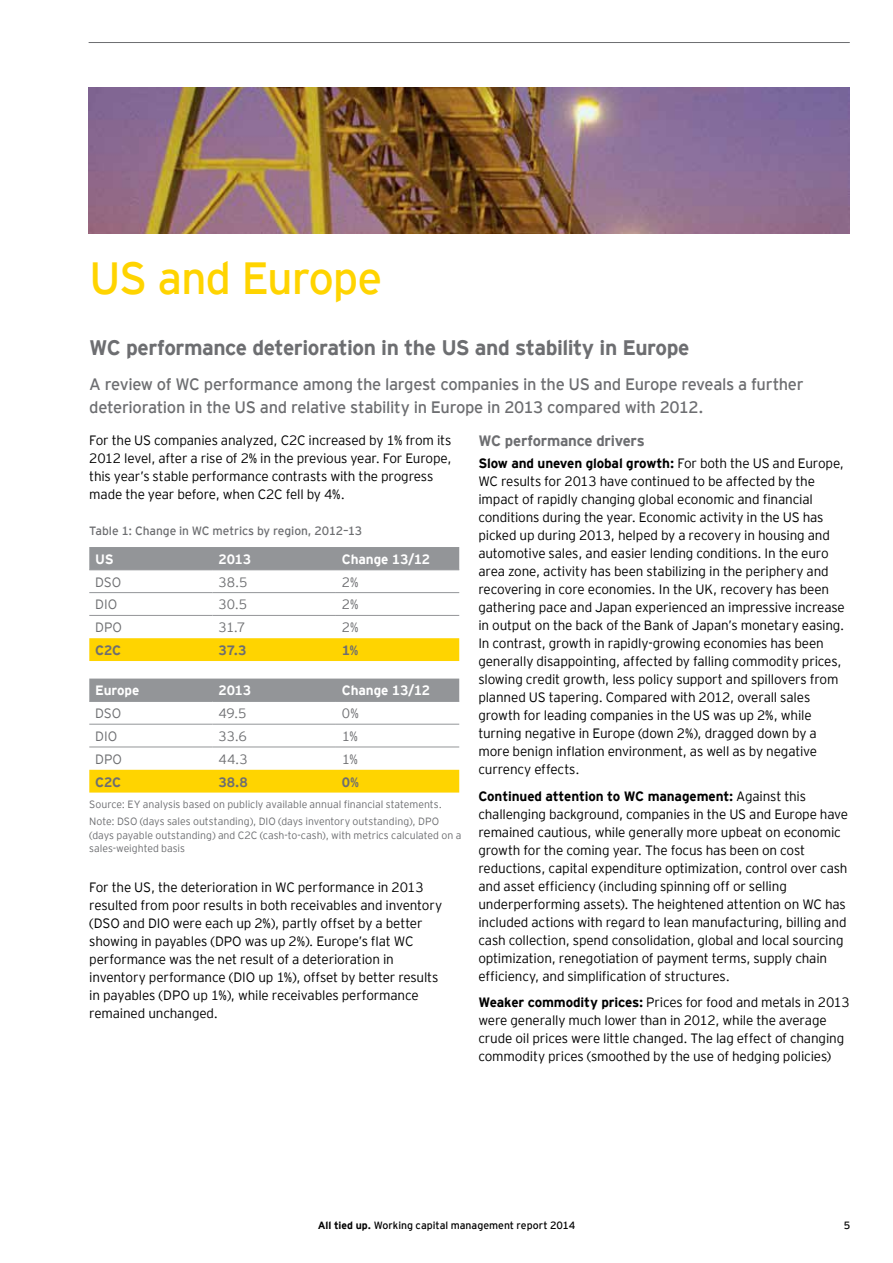
<style>
.page{position:relative;width:893px;height:1263px;background:#fff}
.page>*{position:absolute;margin:0;border:0;box-sizing:border-box;transform-origin:0 0}
.t1{font:45px "EY Interstate";letter-spacing:-.03em;color:#ffd400}
.t2{font:700 21px "EY Interstate";letter-spacing:-.025em;color:#6d6e71}
.t3{font:16.5px/22.5px "EY Interstate";letter-spacing:-.02em;color:#6d6e71}
.t4{font:700 15px "EY Interstate";letter-spacing:-.015em;color:#6d6e71}
.t5{font:300 13.5px/18px "EY Interstate";letter-spacing:-.015em;color:#000}
.t6{font:300 13.5px "EY Interstate";letter-spacing:-.01em;color:#6d6e71}
.t7{font:700 13.5px "EY Interstate";letter-spacing:-.01em;color:#fff}
.t8{font:700 13.5px "EY Interstate";letter-spacing:-.02em;color:#6d6e71}
.t9{font:12px "EY Interstate";letter-spacing:-.005em;color:#6d6e71}
.t10{font:300 10.5px/17.7px "EY Interstate";color:#6d6e71}
.t11{font:10.5px "EY Interstate";color:#000}
.s1{font-weight:700}
</style>
<div class="page">
<img style="left:89px;top:87px;width:761px;height:147px">
<hr style="left:89px;top:42px;width:761px;height:1px;background:#6d6e71">
<div style="left:89px;top:547px;width:370px;height:22px;background:#939598"></div>
<div style="left:89px;top:638px;width:370px;height:23px;background:#ffd400"></div>
<hr style="left:89px;top:569px;width:124px;height:1px;background:#939598">
<hr style="left:213px;top:569px;width:123px;height:1px;background:#939598">
<hr style="left:336px;top:569px;width:123px;height:1px;background:#939598">
<hr style="left:89px;top:592px;width:124px;height:1px;background:#939598">
<hr style="left:213px;top:592px;width:123px;height:1px;background:#939598">
<hr style="left:336px;top:592px;width:123px;height:1px;background:#939598">
<hr style="left:89px;top:615px;width:124px;height:1px;background:#939598">
<hr style="left:213px;top:615px;width:123px;height:1px;background:#939598">
<hr style="left:336px;top:615px;width:123px;height:1px;background:#939598">
<div style="left:89px;top:678px;width:370px;height:23px;background:#939598"></div>
<div style="left:89px;top:770px;width:370px;height:22px;background:#ffd400"></div>
<hr style="left:89px;top:701px;width:124px;height:1px;background:#939598">
<hr style="left:213px;top:701px;width:123px;height:1px;background:#939598">
<hr style="left:336px;top:701px;width:123px;height:1px;background:#939598">
<hr style="left:89px;top:724px;width:124px;height:1px;background:#939598">
<hr style="left:213px;top:724px;width:123px;height:1px;background:#939598">
<hr style="left:336px;top:724px;width:123px;height:1px;background:#939598">
<hr style="left:89px;top:747px;width:124px;height:1px;background:#939598">
<hr style="left:213px;top:747px;width:123px;height:1px;background:#939598">
<hr style="left:336px;top:747px;width:123px;height:1px;background:#939598">
<h1 class="t1" style="left:89px;top:246px;width:295px">US and Europe</h1>
<h2 class="t2" style="left:89px;top:332px;width:602px">WC performance deterioration in the US and stability in Europe</h2>
<p class="t3" style="left:89px;top:372px;width:716px">A review of WC performance among the largest companies in the US and Europe reveals a further deterioration in the US and relative stability in Europe in 2013 compared with 2012.</p>
<p class="t5" style="left:89px;top:430px;width:364px">For the US companies analyzed, C2C increased by 1% from its 2012 level, after a rise of 2% in the previous year. For Europe, this year’s stable performance contrasts with the progress made the year before, when C2C fell by 4%.</p>
<p class="t9" style="left:89px;top:522px;width:275px">Table 1: Change in WC metrics by region, 2012–13</p>
<p class="t7" style="left:95px;top:549px;width:20px">US</p>
<p class="t7" style="left:219px;top:549px;width:34px">2013</p>
<p class="t7" style="left:342px;top:549px;width:90px">Change 13/12</p>
<p class="t6" style="left:95px;top:572px;width:27px">DSO</p>
<p class="t6" style="left:219px;top:572px;width:30px">38.5</p>
<p class="t6" style="left:342px;top:572px;width:18px">2%</p>
<p class="t6" style="left:95px;top:595px;width:23px">DIO</p>
<p class="t6" style="left:219px;top:595px;width:30px">30.5</p>
<p class="t6" style="left:342px;top:595px;width:18px">2%</p>
<p class="t6" style="left:95px;top:618px;width:28px">DPO</p>
<p class="t6" style="left:219px;top:618px;width:28px">31.7</p>
<p class="t6" style="left:342px;top:618px;width:18px">2%</p>
<p class="t8" style="left:95px;top:640px;width:27px">C2C</p>
<p class="t8" style="left:219px;top:640px;width:29px">37.3</p>
<p class="t8" style="left:342px;top:640px;width:18px">1%</p>
<p class="t7" style="left:95px;top:681px;width:46px">Europe</p>
<p class="t7" style="left:219px;top:681px;width:34px">2013</p>
<p class="t7" style="left:342px;top:681px;width:90px">Change 13/12</p>
<p class="t6" style="left:95px;top:704px;width:27px">DSO</p>
<p class="t6" style="left:219px;top:704px;width:29px">49.5</p>
<p class="t6" style="left:342px;top:704px;width:18px">0%</p>
<p class="t6" style="left:95px;top:727px;width:23px">DIO</p>
<p class="t6" style="left:219px;top:727px;width:30px">33.6</p>
<p class="t6" style="left:342px;top:727px;width:17px">1%</p>
<p class="t6" style="left:95px;top:749px;width:28px">DPO</p>
<p class="t6" style="left:219px;top:749px;width:31px">44.3</p>
<p class="t6" style="left:342px;top:749px;width:17px">1%</p>
<p class="t8" style="left:95px;top:772px;width:27px">C2C</p>
<p class="t8" style="left:219px;top:772px;width:31px">38.8</p>
<p class="t8" style="left:342px;top:772px;width:18px">0%</p>
<p class="t10" style="left:89px;top:794px;width:354px">Source: EY analysis based on publicly available annual financial statements.<br>Note: DSO (days sales outstanding), DIO (days inventory outstanding), DPO</p>
<p class="t10" style="left:89px;top:828px;width:374px;line-height:13.5px">(days payable outstanding) and C2C (cash-to-cash), with metrics calculated on a sales-weighted basis</p>
<p class="t5" style="left:89px;top:878px;width:354px">For the US, the deterioration in WC performance in 2013 resulted from poor results in both receivables and inventory (DSO and DIO were each up 2%), partly offset by a better showing in payables (DPO was up 2%). Europe’s flat WC performance was the net result of a deterioration in inventory performance (DIO up 1%), offset by better results in payables (DPO up 1%), while receivables performance remained unchanged.</p>
<p class="t4" style="left:478px;top:430px;width:168px">WC performance drivers</p>
<p class="t5" style="left:478px;top:454px;width:368px"><span class="s1">Slow and uneven global growth:</span> For both the US and Europe, WC results for 2013 have continued to be affected by the impact of rapidly changing global economic and financial conditions during the year. Economic activity in the US has picked up during 2013, helped by a recovery in housing and automotive sales, and easier lending conditions. In the euro area zone, activity has been stabilizing in the periphery and recovering in core economies. In the UK, recovery has been gathering pace and Japan experienced an impressive increase in output on the back of the Bank of Japan’s monetary easing.<br>In contrast, growth in rapidly-growing economies has been generally disappointing, affected by falling commodity prices, slowing credit growth, less policy support and spillovers from planned US tapering. Compared with 2012, overall sales growth for leading companies in the US was up 2%, while turning negative in Europe (down 2%), dragged down by a more benign inflation environment, as well as by negative currency effects.</p>
<p class="t5" style="left:478px;top:786px;width:371px"><span class="s1">Continued attention to WC management:</span> Against this challenging background, companies in the US and Europe have remained cautious, while generally more upbeat on economic growth for the coming year. The focus has been on cost reductions, capital expenditure optimization, control over cash and asset efficiency (including spinning off or selling underperforming assets). The heightened attention on WC has included actions with regard to lean manufacturing, billing and cash collection, spend consolidation, global and local sourcing optimization, renegotiation of payment terms, supply chain efficiency, and simplification of structures.</p>
<p class="t5" style="left:478px;top:992px;width:373px"><span class="s1">Weaker commodity prices:</span> Prices for food and metals in 2013 were generally much lower than in 2012, while the average crude oil prices were little changed. The lag effect of changing commodity prices (smoothed by the use of hedging policies)</p>
<p class="t11" style="left:318px;top:1218px;width:259px"><span class="s1">All tied up.</span> Working capital management report 2014</p>
<p class="t11" style="left:844px;top:1218px;width:8px">5</p>
</div>
